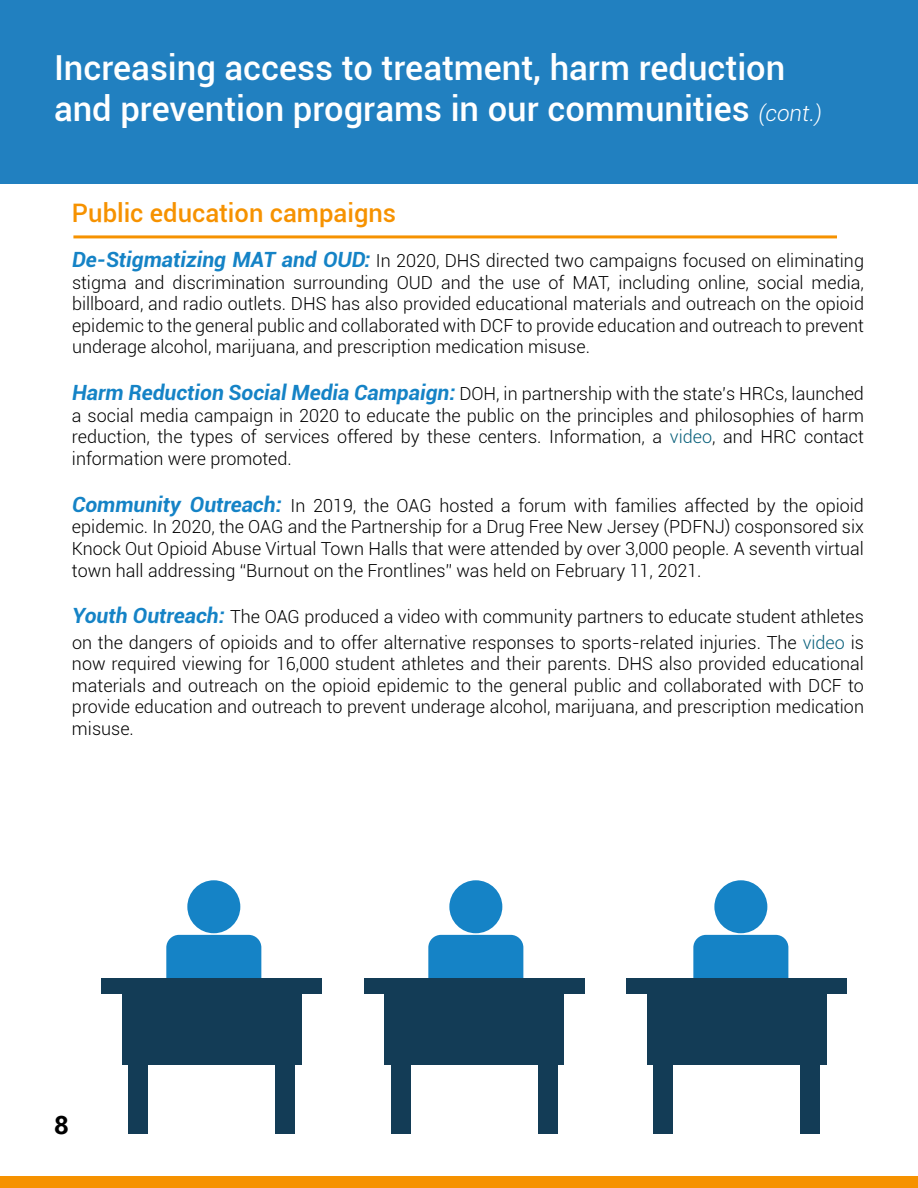
<style>
.page{position:relative;width:918px;height:1188px;background:#fff}
.page>*{position:absolute;margin:0;border:0;box-sizing:border-box;transform-origin:0 0}
.t1{font:500 34.5px/41.4px "Roboto";color:#fff}
.t2{font:500 25.5px "Roboto";color:#f69200}
.t3{font:700 25.5px "Segoe UI";color:#000}
.t4{font:300 18px/21.6px "Roboto";color:#000;text-align:justify}
.s1{font-weight:300;font-style:italic;font-size:22.5px}
.s2{font-weight:700;font-style:italic;font-size:21px;color:#1583c6}
.s3{color:#065e79}
</style>
<div class="page">
<div style="left:166px;top:935px;width:95px;height:105px;background:#1583c6;border-radius:13px"></div>
<div style="left:187px;top:880px;width:53px;height:53px;background:#1583c6;border-radius:50%"></div>
<div style="left:428px;top:935px;width:95px;height:105px;background:#1583c6;border-radius:13px"></div>
<div style="left:449px;top:880px;width:53px;height:53px;background:#1583c6;border-radius:50%"></div>
<div style="left:693px;top:935px;width:95px;height:105px;background:#1583c6;border-radius:13px"></div>
<div style="left:714px;top:880px;width:53px;height:53px;background:#1583c6;border-radius:50%"></div>
<hr style="left:73px;top:235px;width:764px;height:3px;background:#f69200">
<div style="left:0;top:0;width:918px;height:184px;background:#2180c0"></div>
<div style="left:0;top:1176px;width:918px;height:12px;background:#f69200"></div>
<div style="left:102px;top:978px;width:220px;height:16px;background:#133c56"></div>
<div style="left:122px;top:994px;width:179px;height:71px;background:#133c56"></div>
<div style="left:129px;top:1056px;width:19px;height:78px;background:#133c56"></div>
<div style="left:275px;top:1056px;width:20px;height:78px;background:#133c56"></div>
<div style="left:364px;top:978px;width:220px;height:16px;background:#133c56"></div>
<div style="left:384px;top:994px;width:180px;height:71px;background:#133c56"></div>
<div style="left:391px;top:1056px;width:19px;height:78px;background:#133c56"></div>
<div style="left:538px;top:1056px;width:19px;height:78px;background:#133c56"></div>
<div style="left:626px;top:978px;width:221px;height:16px;background:#133c56"></div>
<div style="left:647px;top:994px;width:179px;height:71px;background:#133c56"></div>
<div style="left:653px;top:1056px;width:20px;height:78px;background:#133c56"></div>
<div style="left:800px;top:1056px;width:20px;height:78px;background:#133c56"></div>
<h1 class="t1" style="left:54px;top:46px;width:769px">Increasing access to treatment, harm reduction and prevention programs in our communities <span class="s1">(cont.)</span></h1>
<h2 class="t2" style="left:72px;top:195px;width:326px">Public education campaigns</h2>
<p class="t4" style="left:72px;top:249px;width:794px"><span class="s2">De-Stigmatizing MAT and OUD:</span> In 2020, DHS directed two campaigns focused on eliminating stigma and discrimination surrounding OUD and the use of MAT, including online, social media, billboard, and radio outlets. DHS has also provided educational materials and outreach on the opioid epidemic to the general public and collaborated with DCF to provide education and outreach to prevent underage alcohol, marijuana, and prescription medication misuse.</p>
<p class="t4" style="left:72px;top:382px;width:794px"><span class="s2">Harm Reduction Social Media Campaign:</span> DOH, in partnership with the state’s HRCs, launched a social media campaign in 2020 to educate the public on the principles and philosophies of harm reduction, the types of services offered by these centers. Information, a <span class="s3">video</span>, and HRC contact information were promoted.</p>
<p class="t4" style="left:72px;top:494px;width:794px"><span class="s2">Community Outreach:</span> In 2019, the OAG hosted a forum with families affected by the opioid epidemic. In 2020, the OAG and the Partnership for a Drug Free New Jersey (PDFNJ) cosponsored six Knock Out Opioid Abuse Virtual Town Halls that were attended by over 3,000 people. A seventh virtual town hall addressing “Burnout on the Frontlines” was held on February 11, 2021.</p>
<p class="t4" style="left:72px;top:604px;width:794px;line-height:25.2px"><span class="s2">Youth Outreach:</span> The OAG produced a video with community partners to educate student athletes on the dangers of opioids and to offer alternative responses to sports-related injuries. The <span class="s3">video</span> is</p>
<p class="t4" style="left:72px;top:652px;width:794px">now required viewing for 16,000 student athletes and their parents. DHS also provided educational materials and outreach on the opioid epidemic to the general public and collaborated with DCF to provide education and outreach to prevent underage alcohol, marijuana, and prescription medication misuse.</p>
<h2 class="t3" style="left:54px;top:1101px;width:16px">8</h2>
</div>
